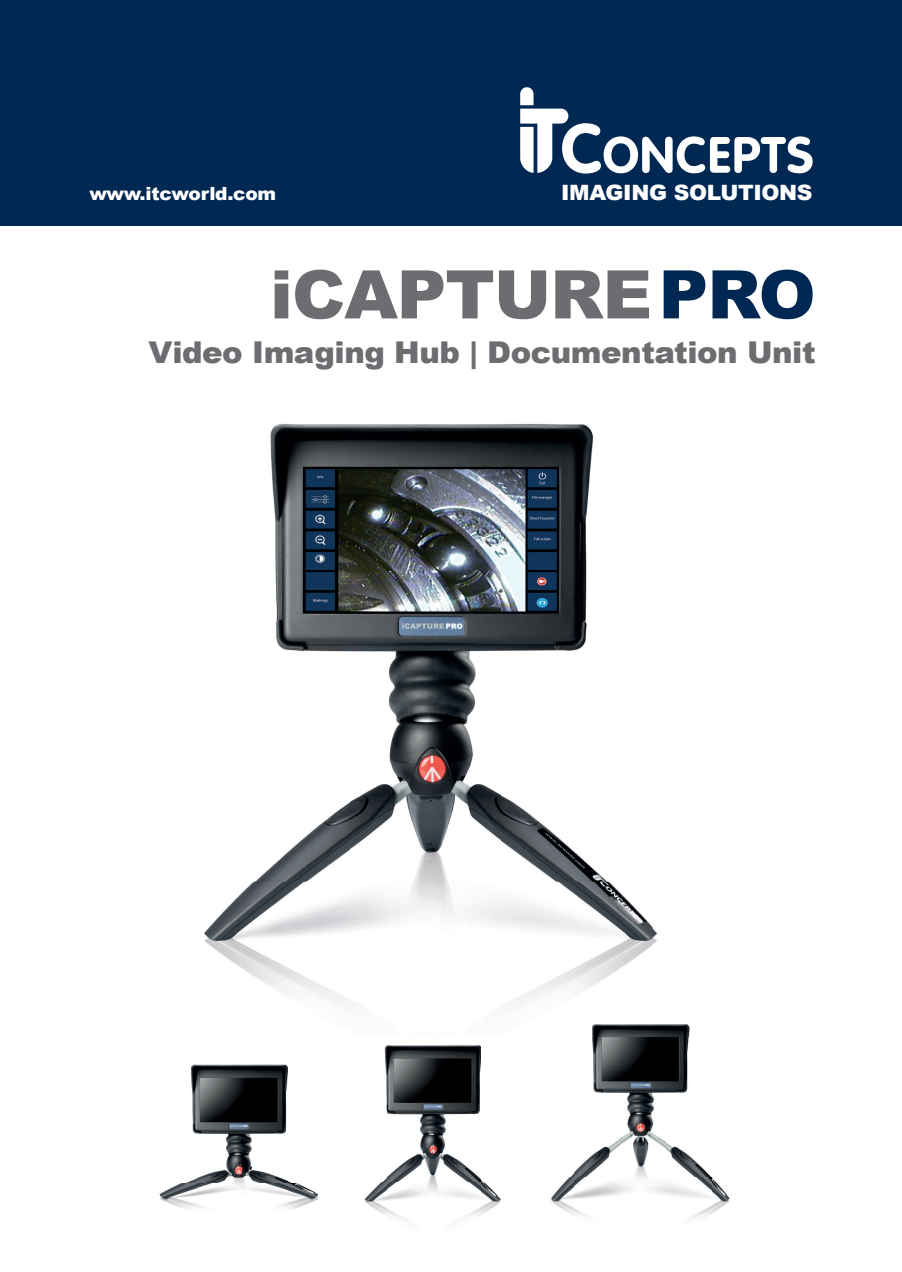
<style>
.page{position:relative;width:902px;height:1272px;background:#fff}
.page>*{position:absolute;margin:0;border:0;box-sizing:border-box;transform-origin:0 0}
.t1{font:900 67.05px "Arial";letter-spacing:-.015em;color:#6c6d70}
.t2{font:900 30px "Arial";letter-spacing:-.015em;color:#6c6d70}
.t3{font:900 21.15px "Arial";letter-spacing:-.015em;color:#fff}
.t4{font:900 18.15px "Arial";letter-spacing:-.015em;color:#fff}
.s1{color:#002853}
</style>
<div class="page">
<div style="left:0;top:0;width:901px;height:225px;background:#002853"></div>
<svg style="left:520px;top:87px;width:292px;height:86px"></svg>
<img style="left:204px;top:423px;width:448px;height:584px">
<img style="left:592px;top:1036px;width:74px;height:34px">
<img style="left:666px;top:1036px;width:23px;height:34px">
<img style="left:570px;top:1070px;width:141px;height:107px">
<img style="left:551px;top:1177px;width:179px;height:42px">
<img style="left:592px;top:1024px;width:98px;height:12px">
<img style="left:364px;top:1045px;width:137px;height:175px">
<img style="left:159px;top:1064px;width:160px;height:146px">
<p class="t4" style="left:89px;top:180px;width:188px">www.itcworld.com</p>
<p class="t3" style="left:561px;top:177px;width:253px">IMAGING SOLUTIONS</p>
<h1 class="t1" style="left:270px;top:246px;width:547px">iCAPTURE <span class="s1">PRO</span></h1>
<p class="t2" style="left:148px;top:331px;width:668px">Video Imaging Hub | Documentation Unit</p>
</div>
